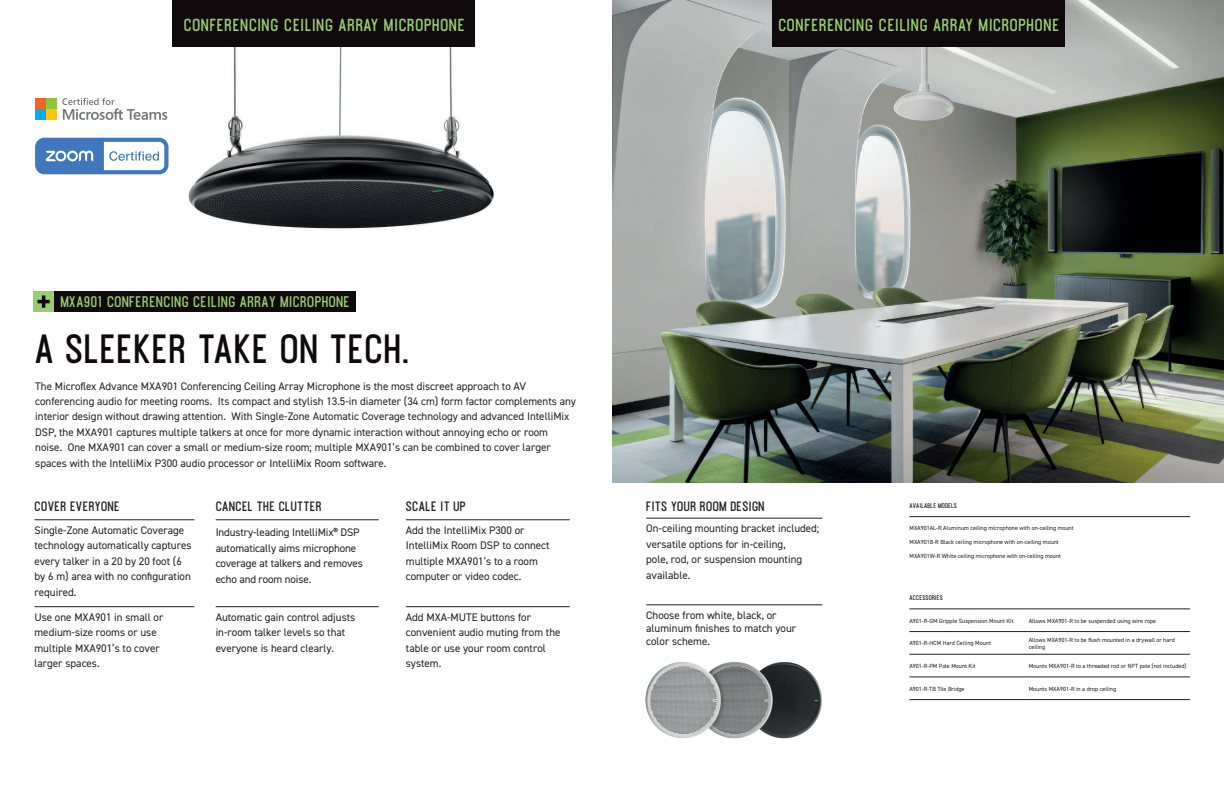
<style>
.page{position:relative;width:1224px;height:792px;background:#fff}
.page>*{position:absolute;margin:0;border:0;box-sizing:border-box;transform-origin:0 0}
.t1{font:700 36px "Ostrich Proper";letter-spacing:-.015em;color:#110a0c}
.t2{font:700 15.4px "Ostrich Proper";letter-spacing:.015em;color:#99cd6f}
.t3{font:700 13.6px "Ostrich Proper";color:#99cd6f}
.t4{font:700 12px "Ostrich Proper";color:#231f20}
.t5{font:11px/15.4px "DIN2014";color:#231f20}
.t6{font:6px/7px "DIN2014";color:#231f20}
.t7{font:700 6px "Ostrich Proper";color:#231f20}
</style>
<div class="page">
<img style="left:612px;top:0;width:612px;height:482px">
<hr style="left:34px;top:607px;width:160px;height:1px;background:#231f20">
<hr style="left:216px;top:607px;width:163px;height:1px;background:#231f20">
<hr style="left:406px;top:607px;width:164px;height:1px;background:#231f20">
<hr style="left:34px;top:520px;width:160px;height:1px;background:#231f20">
<hr style="left:216px;top:520px;width:163px;height:1px;background:#231f20">
<hr style="left:406px;top:520px;width:164px;height:1px;background:#231f20">
<img style="left:167px;top:0;width:329px;height:229px">
<div style="left:772px;top:0;width:293px;height:46px;background:#110a0c"></div>
<div style="left:173px;top:0;width:302px;height:46px;background:#110a0c"></div>
<hr style="left:909px;top:516px;width:281px;height:1px;background:#231f20">
<hr style="left:909px;top:631px;width:120px;height:1px;background:#231f20">
<hr style="left:1029px;top:631px;width:161px;height:1px;background:#231f20">
<hr style="left:909px;top:654px;width:120px;height:1px;background:#231f20">
<hr style="left:1029px;top:654px;width:161px;height:1px;background:#231f20">
<hr style="left:909px;top:677px;width:120px;height:1px;background:#231f20">
<hr style="left:1029px;top:677px;width:161px;height:1px;background:#231f20">
<hr style="left:909px;top:699px;width:120px;height:1px;background:#231f20">
<hr style="left:1029px;top:699px;width:161px;height:1px;background:#231f20">
<hr style="left:909px;top:609px;width:120px;height:1px;background:#231f20">
<hr style="left:1029px;top:609px;width:161px;height:1px;background:#231f20">
<div style="left:35px;top:98px;width:10px;height:10px;background:#f36421"></div>
<div style="left:46px;top:98px;width:10px;height:10px;background:#8bc63e"></div>
<div style="left:35px;top:110px;width:10px;height:10px;background:#00aeef"></div>
<div style="left:46px;top:110px;width:10px;height:10px;background:#fec210"></div>
<svg style="left:62px;top:98px;width:105px;height:22px"></svg>
<hr style="left:646px;top:605px;width:176px;height:1px;background:#231f20">
<hr style="left:646px;top:518px;width:176px;height:1px;background:#231f20">
<div style="left:54px;top:291px;width:302px;height:21px;background:#110a0c"></div>
<div style="left:33px;top:291px;width:21px;height:21px;background:#99cd6f"></div>
<svg style="left:38px;top:295px;width:12px;height:13px"></svg>
<svg style="left:35px;top:138px;width:134px;height:36px"></svg>
<img style="left:645px;top:661px;width:177px;height:78px">
<h2 class="t2" style="left:184px;top:15px;width:283px">CONFERENCING CEILING ARRAY MICROPHONE</h2>
<h2 class="t2" style="left:779px;top:15px;width:283px">CONFERENCING CEILING ARRAY MICROPHONE</h2>
<p class="t3" style="left:61px;top:293px;width:291px">MXA901 CONFERENCING CEILING ARRAY MICROPHONE</p>
<h1 class="t1" style="left:35px;top:325px;width:377px">A SLEEKER TAKE ON TECH.</h1>
<p class="t5" style="left:35px;top:378px;width:542px">The Microflex Advance MXA901 Conferencing Ceiling Array Microphone is the most discreet approach to AV conferencing audio for meeting rooms. Its compact and stylish 13.5-in diameter (34 cm) form factor complements any interior design without drawing attention. With Single-Zone Automatic Coverage technology and advanced IntelliMix DSP, the MXA901 captures multiple talkers at once for more dynamic interaction without annoying echo or room noise. One MXA901 can cover a small or medium-size room; multiple MXA901’s can be combined to cover larger spaces with the IntelliMix P300 audio processor or IntelliMix Room software.</p>
<p class="t4" style="left:34px;top:499px;width:87px">COVER EVERYONE</p>
<p class="t4" style="left:216px;top:499px;width:108px">CANCEL THE CLUTTER</p>
<p class="t4" style="left:406px;top:499px;width:62px">SCALE IT UP</p>
<p class="t5" style="left:34px;top:522px;width:159px">Single-Zone Automatic Coverage technology automatically captures every talker in a 20 by 20 foot (6 by 6 m) area with no configuration required.</p>
<p class="t5" style="left:216px;top:525px;width:149px">Industry-leading IntelliMix<sup>®</sup> DSP automatically aims microphone coverage at talkers and removes echo and room noise.</p>
<p class="t5" style="left:406px;top:522px;width:145px">Add the IntelliMix P300 or<br>IntelliMix Room DSP to connect multiple MXA901’s to a room computer or video codec.</p>
<p class="t5" style="left:34px;top:609px;width:130px">Use one MXA901 in small or medium-size rooms or use multiple MXA901’s to cover larger spaces.</p>
<p class="t5" style="left:216px;top:609px;width:141px">Automatic gain control adjusts in-room talker levels so that everyone is heard clearly.</p>
<p class="t5" style="left:406px;top:609px;width:156px">Add MXA-MUTE buttons for convenient audio muting from the table or use your room control system.</p>
<p class="t4" style="left:646px;top:499px;width:120px">FITS YOUR ROOM DESIGN</p>
<p class="t5" style="left:646px;top:521px;width:175px">On-ceiling mounting bracket included; versatile options for in-ceiling,<br>pole, rod, or suspension mounting available.</p>
<p class="t5" style="left:646px;top:609px;width:151px;line-height:13px">Choose from white, black, or aluminum finishes to match your color scheme.</p>
<p class="t7" style="left:909px;top:501px;width:49px">AVAILABLE MODELS</p>
<p class="t6" style="left:909px;top:524px;width:166px">MXA901AL-R Aluminum ceiling microphone with on-ceiling mount</p>
<p class="t6" style="left:909px;top:538px;width:151px">MXA901B-R Black ceiling microphone with on-ceiling mount</p>
<p class="t6" style="left:909px;top:552px;width:153px">MXA901W-R White ceiling microphone with on-ceiling mount</p>
<p class="t7" style="left:909px;top:594px;width:35px">ACCESSORIES</p>
<p class="t6" style="left:909px;top:617px;width:106px">A901-R-GM Gripple Suspension Mount Kit</p>
<p class="t6" style="left:1029px;top:617px;width:129px">Allows MXA901-R to be suspended using wire rope</p>
<p class="t6" style="left:909px;top:640px;width:83px">A901-R-HCM Hard Ceiling Mount</p>
<p class="t6" style="left:1029px;top:636px;width:148px">Allows MXA901-R to be flush mounted in a drywall or hard ceiling</p>
<p class="t6" style="left:909px;top:662px;width:68px">A901-R-PM Pole Mount Kit</p>
<p class="t6" style="left:1029px;top:662px;width:159px">Mounts MXA901-R to a threaded rod or NPT pole (not included)</p>
<p class="t6" style="left:909px;top:685px;width:57px">A901-R-TB Tile Bridge</p>
<p class="t6" style="left:1029px;top:685px;width:89px">Mounts MXA901-R in a drop ceiling</p>
</div>
